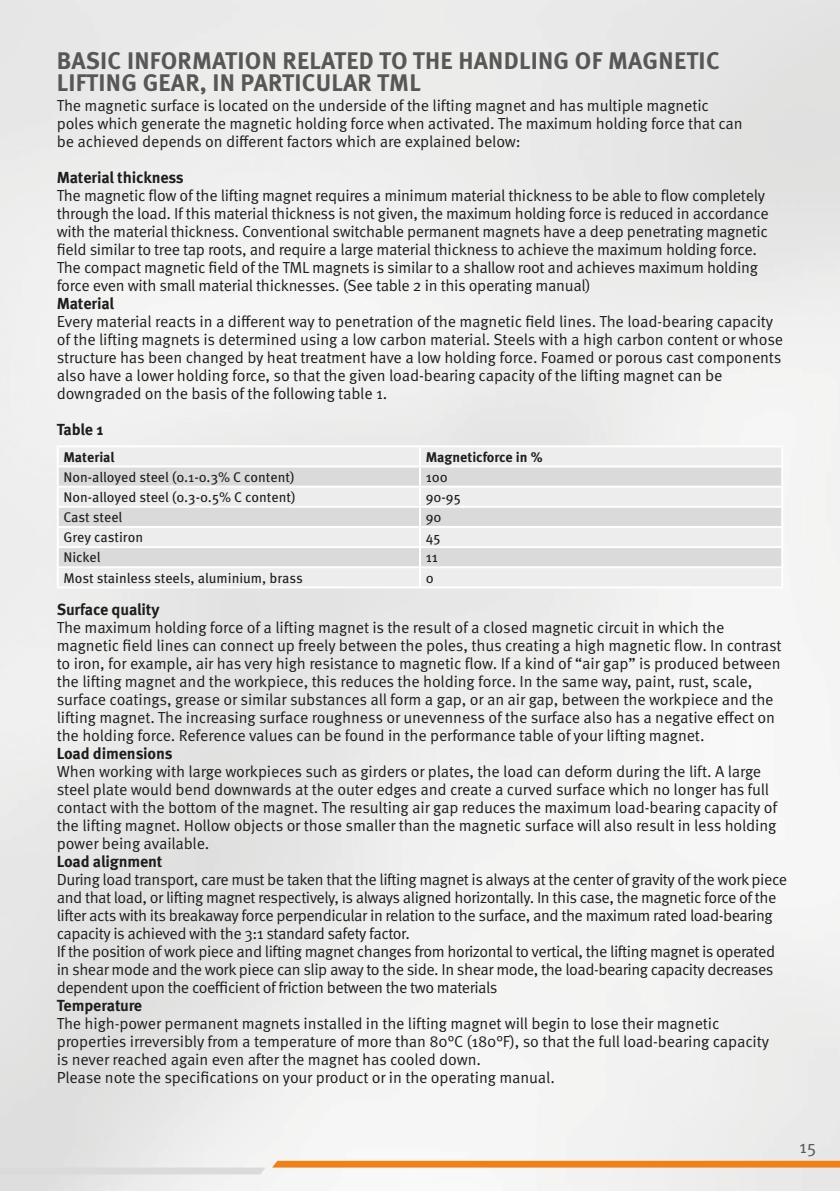
<style>
.page{position:relative;width:840px;height:1191px;background:#fff}
.page>*{position:absolute;margin:0;border:0;box-sizing:border-box;transform-origin:0 0}
.t1{font:700 24px/22px "Meta OT";letter-spacing:.01em;color:#575756}
.t2{font:18px "Meta OT";color:#575756}
.t3{font:16px/18px "Meta OT";letter-spacing:-.015em;color:#1d1d1b}
.t4{font:700 16px "Meta OT";letter-spacing:-.01em;color:#1d1d1b}
.t5{font:14px "Meta OT";color:#1d1d1b}
.t6{font:700 14px "Meta OT";color:#1d1d1b}
</style>
<div class="page">
<svg style="left:272px;top:1160px;width:567px;height:7px;background:#f08e32"></svg>
<svg style="left:0;top:1167px;width:265px;height:7px;background:#dbdbdb"></svg>
<div style="left:59px;top:447px;width:721px;height:139px;background:#ededed"></div>
<svg style="left:59px;top:467px;width:721px;height:99px;background:#e2e2e2"></svg>
<hr style="left:57px;top:465px;width:363px;height:2px;background:#fff">
<hr style="left:420px;top:465px;width:362px;height:2px;background:#fff">
<hr style="left:57px;top:485px;width:363px;height:2px;background:#fff">
<hr style="left:420px;top:485px;width:362px;height:2px;background:#fff">
<hr style="left:57px;top:506px;width:363px;height:2px;background:#fff">
<hr style="left:420px;top:506px;width:362px;height:2px;background:#fff">
<hr style="left:57px;top:526px;width:363px;height:2px;background:#fff">
<hr style="left:420px;top:526px;width:362px;height:2px;background:#fff">
<hr style="left:57px;top:546px;width:363px;height:2px;background:#fff">
<hr style="left:420px;top:546px;width:362px;height:2px;background:#fff">
<hr style="left:57px;top:566px;width:363px;height:2px;background:#fff">
<hr style="left:420px;top:566px;width:362px;height:2px;background:#fff">
<svg style="left:419px;top:447px;width:2px;height:139px"></svg>
<svg style="left:780px;top:447px;width:2px;height:139px"></svg>
<h1 class="t1" style="left:57px;top:51px;width:664px">BASIC INFORMATION RELATED TO THE HANDLING OF MAGNETIC<br>LIFTING GEAR, IN PARTICULAR TML</h1>
<p class="t3" style="left:57px;top:97px;width:687px">The magnetic surface is located on the underside of the lifting magnet and has multiple magnetic poles which generate the magnetic holding force when activated. The maximum holding force that can be achieved depends on different factors which are explained below:</p>
<p class="t4" style="left:57px;top:168px;width:128px">Material thickness</p>
<p class="t3" style="left:57px;top:187px;width:713px">The magnetic flow of the lifting magnet requires a minimum material thickness to be able to flow completely through the load. If this material thickness is not given, the maximum holding force is reduced in accordance with the material thickness. Conventional switchable permanent magnets have a deep penetrating magnetic field similar to tree tap roots, and require a large material thickness to achieve the maximum holding force.<br>The compact magnetic field of the TML magnets is similar to a shallow root and achieves maximum holding force even with small material thicknesses. (See table 2 in this operating manual)</p>
<p class="t4" style="left:57px;top:294px;width:59px">Material</p>
<p class="t3" style="left:57px;top:313px;width:727px">Every material reacts in a different way to penetration of the magnetic field lines. The load-bearing capacity of the lifting magnets is determined using a low carbon material. Steels with a high carbon content or whose structure has been changed by heat treatment have a low holding force. Foamed or porous cast components also have a lower holding force, so that the given load-bearing capacity of the lifting magnet can be downgraded on the basis of the following table 1.</p>
<p class="t4" style="left:57px;top:420px;width:48px">Table 1</p>
<p class="t6" style="left:63px;top:448px;width:53px">Material</p>
<p class="t6" style="left:425px;top:448px;width:118px">Magneticforce in %</p>
<p class="t5" style="left:63px;top:469px;width:232px">Non-alloyed steel (0.1-0.3% C content)</p>
<p class="t5" style="left:425px;top:469px;width:24px">100</p>
<p class="t5" style="left:63px;top:489px;width:233px">Non-alloyed steel (0.3-0.5% C content)</p>
<p class="t5" style="left:425px;top:489px;width:36px">90-95</p>
<p class="t5" style="left:63px;top:509px;width:60px">Cast steel</p>
<p class="t5" style="left:425px;top:509px;width:17px">90</p>
<p class="t5" style="left:63px;top:529px;width:81px">Grey castiron</p>
<p class="t5" style="left:425px;top:529px;width:16px">45</p>
<p class="t5" style="left:63px;top:549px;width:39px">Nickel</p>
<p class="t5" style="left:425px;top:549px;width:14px">11</p>
<p class="t5" style="left:63px;top:569px;width:241px">Most stainless steels, aluminium, brass</p>
<p class="t5" style="left:425px;top:569px;width:9px">0</p>
<p class="t4" style="left:57px;top:600px;width:104px">Surface quality</p>
<p class="t3" style="left:57px;top:619px;width:726px">The maximum holding force of a lifting magnet is the result of a closed magnetic circuit in which the magnetic field lines can connect up freely between the poles, thus creating a high magnetic flow. In contrast to iron, for example, air has very high resistance to magnetic flow. If a kind of “air gap” is produced between the lifting magnet and the workpiece, this reduces the holding force. In the same way, paint, rust, scale, surface coatings, grease or similar substances all form a gap, or an air gap, between the workpiece and the lifting magnet. The increasing surface roughness or unevenness of the surface also has a negative effect on the holding force. Reference values can be found in the performance table of your lifting magnet.</p>
<p class="t4" style="left:57px;top:744px;width:117px">Load dimensions</p>
<p class="t3" style="left:57px;top:763px;width:721px">When working with large workpieces such as girders or plates, the load can deform during the lift. A large steel plate would bend downwards at the outer edges and create a curved surface which no longer has full contact with the bottom of the magnet. The resulting air gap reduces the maximum load-bearing capacity of the lifting magnet. Hollow objects or those smaller than the magnetic surface will also result in less holding power being available.</p>
<p class="t4" style="left:57px;top:852px;width:107px">Load alignment</p>
<p class="t3" style="left:57px;top:871px;width:731px">During load transport, care must be taken that the lifting magnet is always at the center of gravity of the work piece and that load, or lifting magnet respectively, is always aligned horizontally. In this case, the magnetic force of the lifter acts with its breakaway force perpendicular in relation to the surface, and the maximum rated load-bearing capacity is achieved with the 3:1 standard safety factor.<br>If the position of work piece and lifting magnet changes from horizontal to vertical, the lifting magnet is operated in shear mode and the work piece can slip away to the side. In shear mode, the load-bearing capacity decreases dependent upon the coefficient of friction between the two materials</p>
<p class="t4" style="left:57px;top:996px;width:87px">Temperature</p>
<p class="t3" style="left:57px;top:1015px;width:713px">The high-power permanent magnets installed in the lifting magnet will begin to lose their magnetic properties irreversibly from a temperature of more than 80°C (180°F), so that the full load-bearing capacity is never reached again even after the magnet has cooled down.<br>Please note the specifications on your product or in the operating manual.</p>
<p class="t2" style="left:798px;top:1136px;width:18px">15</p>
</div>
